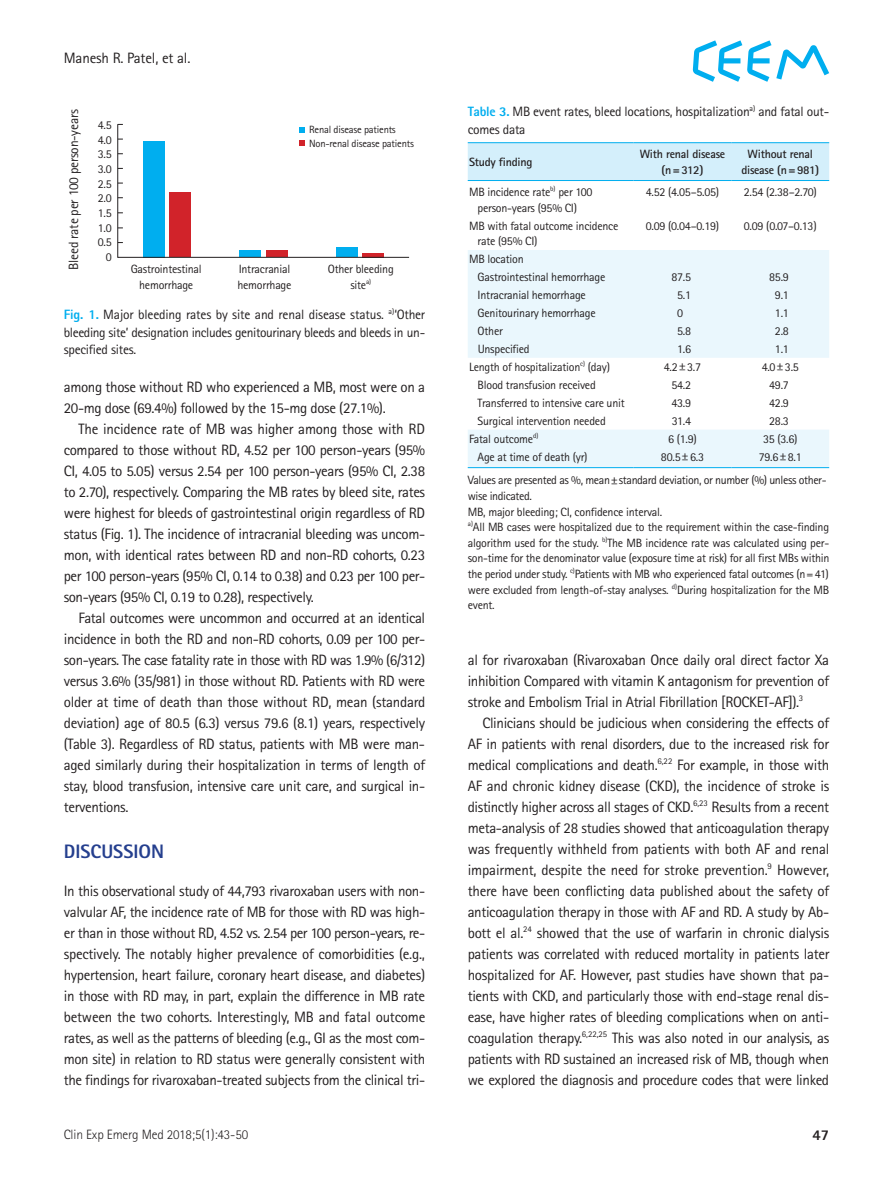
<style>
.page{position:relative;width:893px;height:1191px;background:#fff}
.page>*{position:absolute;margin:0;border:0;box-sizing:border-box;transform-origin:0 0}
.t1{font:800 19.5px "Rotis Sans Serif Std";color:#253f8e}
.t2{font:15px/21px "Rotis Sans Serif Std";letter-spacing:-.025em;color:#231f20;text-align:justify}
.t3{font:800 15px "Rotis Sans Serif Std";color:#231f20}
.t4{font:13.5px/17.5px "Rotis Sans Serif Std";letter-spacing:-.02em;color:#231f20;text-align:justify}
.t5{font:300 13.5px "Rotis Sans Serif Std";letter-spacing:-.01em;color:#231f20}
.t6{font:12px/15.6px "Rotis Sans Serif Std";letter-spacing:-.02em;color:#231f20}
.t7{font:700 12px/15.6px "Rotis Sans Serif Std";letter-spacing:-.02em;color:#231f20;text-align:center}
.t8{font:10.5px/13.6px "Rotis Sans Serif Std";letter-spacing:-.02em;color:#231f20}
.s1{font-weight:800;color:#00aeef}
</style>
<div class="page">
<svg style="left:693px;top:40px;width:136px;height:42px"></svg>
<svg style="left:117px;top:123px;width:293px;height:135px"></svg>
<div style="left:468px;top:143px;width:361px;height:37px;background:#d4effb"></div>
<svg style="left:468px;top:250px;width:361px;height:217px;fill:#eaf7fd"></svg>
<hr style="left:468px;top:142px;width:166px;height:1px;background:#00aeef">
<hr style="left:634px;top:142px;width:97px;height:1px;background:#00aeef">
<hr style="left:731px;top:142px;width:98px;height:1px;background:#00aeef">
<hr style="left:468px;top:180px;width:166px;height:1px;background:#00aeef">
<hr style="left:634px;top:180px;width:97px;height:1px;background:#00aeef">
<hr style="left:731px;top:180px;width:98px;height:1px;background:#00aeef">
<hr style="left:468px;top:467px;width:166px;height:1px;background:#00aeef">
<hr style="left:634px;top:467px;width:97px;height:1px;background:#00aeef">
<hr style="left:731px;top:467px;width:98px;height:1px;background:#00aeef">
<p class="t2" style="left:64px;top:47px;width:128px">Manesh R. Patel, et al.</p>
<p class="t4" style="left:65px;top:269px;width:162px;rotate:-90deg">Bleed rate per 100 person-years</p>
<p class="t6" style="left:98px;top:117px;width:15px;line-height:14.7px;text-align:right">4.5<br>4.0<br>3.5<br>3.0<br>2.5<br>2.0<br>1.5<br>1.0<br>0.5<br>0</p>
<p class="t8" style="left:309px;top:123px;width:106px">Renal disease patients<br>Non-renal disease patients</p>
<p class="t6" style="left:131px;top:261px;width:73px;text-align:center">Gastrointestinal hemorrhage</p>
<p class="t6" style="left:237px;top:261px;width:56px">Intracranial hemorrhage</p>
<p class="t6" style="left:328px;top:261px;width:67px;text-align:center">Other bleeding site<sup>a)</sup></p>
<p class="t4" style="left:64px;top:305px;width:363px"><span class="s1">Fig. 1.</span> Major bleeding rates by site and renal disease status. <sup>a)</sup>‘Other bleeding site’ designation includes genitourinary bleeds and bleeds in un&shy;specified sites.</p>
<p class="t2" style="left:64px;top:376px;width:363px">among those without RD who experienced a MB, most were on a<br>20-mg dose (69.4%) followed by the 15-mg dose (27.1%).</p>
<p class="t2" style="left:64px;top:418px;width:363px;text-indent:15px">The incidence rate of MB was higher among those with RD compared to those without RD, 4.52 per 100 person-years (95% CI, 4.05 to 5.05) versus 2.54 per 100 person-years (95% CI, 2.38 to 2.70), respectively. Comparing the MB rates by bleed site, rates were highest for bleeds of gastrointestinal origin regardless of RD status (Fig. 1). The incidence of intracranial bleeding was uncom&shy;mon, with identical rates between RD and non-RD cohorts, 0.23 per 100 person-years (95% CI, 0.14 to 0.38) and 0.23 per 100 per&shy;son-years (95% CI, 0.19 to 0.28), respectively.</p>
<p class="t2" style="left:64px;top:607px;width:363px;text-indent:15px">Fatal outcomes were uncommon and occurred at an identical incidence in both the RD and non-RD cohorts, 0.09 per 100 per&shy;son-years. The case fatality rate in those with RD was 1.9% (6/312) versus 3.6% (35/981) in those without RD. Patients with RD were older at time of death than those without RD, mean (standard deviation) age of 80.5 (6.3) versus 79.6 (8.1) years, respectively (Table 3). Regardless of RD status, patients with MB were man&shy;aged similarly during their hospitalization in terms of length of stay, blood transfusion, intensive care unit care, and surgical in&shy;terventions.</p>
<h1 class="t1" style="left:64px;top:839px;width:102px">DISCUSSION</h1>
<p class="t2" style="left:64px;top:880px;width:363px">In this observational study of 44,793 rivaroxaban users with non&shy;valvular AF, the incidence rate of MB for those with RD was high&shy;er than in those without RD, 4.52 vs. 2.54 per 100 person-years, re&shy;spectively. The notably higher prevalence of comorbidities (e.g., hypertension, heart failure, coronary heart disease, and diabetes) in those with RD may, in part, explain the difference in MB rate between the two cohorts. Interestingly, MB and fatal outcome rates, as well as the patterns of bleeding (e.g., GI as the most com&shy;mon site) in relation to RD status were generally consistent with the findings for rivaroxaban-treated subjects from the clinical tri-</p>
<p class="t4" style="left:468px;top:103px;width:363px"><span class="s1">Table 3.</span> MB event rates, bleed locations, hospitalization<sup>a)</sup> and fatal out&shy;comes data</p>
<p class="t7" style="left:469px;top:154px;width:65px">Study finding</p>
<p class="t7" style="left:640px;top:146px;width:87px">With renal disease (n=312)</p>
<p class="t7" style="left:741px;top:146px;width:79px">Without renal disease (n=981)</p>
<p class="t6" style="left:469px;top:184px;width:125px;text-align:center">MB incidence rate<sup>b)</sup> per 100 person-years (95% CI)</p>
<p class="t6" style="left:646px;top:184px;width:75px">4.52 (4.05–5.05)</p>
<p class="t6" style="left:744px;top:184px;width:75px">2.54 (2.38–2.70)</p>
<p class="t6" style="left:477px;top:218px;width:142px;text-indent:-9px">MB with fatal outcome incidence rate (95% CI)</p>
<p class="t6" style="left:646px;top:218px;width:75px">0.09 (0.04–0.19)</p>
<p class="t6" style="left:744px;top:218px;width:74px">0.09 (0.07–0.13)</p>
<p class="t6" style="left:478px;top:250px;width:129px;line-height:18px;text-indent:-9px">MB location<br>Gastrointestinal hemorrhage</p>
<p class="t6" style="left:671px;top:269px;width:21px">87.5</p>
<p class="t6" style="left:769px;top:269px;width:21px">85.9</p>
<p class="t6" style="left:478px;top:287px;width:110px">Intracranial hemorrhage</p>
<p class="t6" style="left:677px;top:287px;width:15px">5.1</p>
<p class="t6" style="left:775px;top:287px;width:15px">9.1</p>
<p class="t6" style="left:478px;top:305px;width:120px">Genitourinary hemorrhage</p>
<p class="t6" style="left:677px;top:305px;width:7px">0</p>
<p class="t6" style="left:775px;top:305px;width:15px">1.1</p>
<p class="t6" style="left:478px;top:323px;width:27px">Other</p>
<p class="t6" style="left:677px;top:323px;width:15px">5.8</p>
<p class="t6" style="left:775px;top:323px;width:15px">2.8</p>
<p class="t6" style="left:478px;top:341px;width:54px">Unspecified</p>
<p class="t6" style="left:677px;top:341px;width:15px">1.6</p>
<p class="t6" style="left:775px;top:341px;width:15px">1.1</p>
<p class="t6" style="left:469px;top:359px;width:142px">Length of hospitalization<sup>c)</sup> (day)</p>
<p class="t6" style="left:664px;top:359px;width:39px">4.2±3.7</p>
<p class="t6" style="left:762px;top:359px;width:39px">4.0±3.5</p>
<p class="t6" style="left:478px;top:377px;width:120px">Blood transfusion received</p>
<p class="t6" style="left:671px;top:377px;width:21px">54.2</p>
<p class="t6" style="left:769px;top:377px;width:21px">49.7</p>
<p class="t6" style="left:478px;top:395px;width:149px">Transferred to intensive care unit</p>
<p class="t6" style="left:671px;top:395px;width:21px">43.9</p>
<p class="t6" style="left:769px;top:395px;width:21px">42.9</p>
<p class="t6" style="left:478px;top:413px;width:130px">Surgical intervention needed</p>
<p class="t6" style="left:672px;top:413px;width:21px">31.4</p>
<p class="t6" style="left:769px;top:413px;width:21px">28.3</p>
<p class="t6" style="left:469px;top:431px;width:71px">Fatal outcome<sup>d)</sup></p>
<p class="t6" style="left:668px;top:431px;width:30px">6 (1.9)</p>
<p class="t6" style="left:763px;top:431px;width:36px">35 (3.6)</p>
<p class="t6" style="left:478px;top:449px;width:111px">Age at time of death (yr)</p>
<p class="t6" style="left:661px;top:449px;width:45px">80.5±6.3</p>
<p class="t6" style="left:468px;top:445px;width:360px;line-height:23.7px;text-indent:291px">79.6±8.1<br>Values are presented as %, mean±standard deviation, or number (%) unless other-</p>
<p class="t6" style="left:468px;top:488px;width:363px">wise indicated.<br>MB, major bleeding; CI, confidence interval.<br><sup>a)</sup>All MB cases were hospitalized due to the requirement within the case-finding algorithm used for the study. <sup>b)</sup>The MB incidence rate was calculated using per&shy;son-time for the denominator value (exposure time at risk) for all first MBs within the period under study. <sup>c)</sup>Patients with MB who experienced fatal outcomes (n=41) were excluded from length-of-stay analyses. <sup>d)</sup>During hospitalization for the MB event.</p>
<p class="t2" style="left:468px;top:649px;width:363px">al for rivaroxaban (Rivaroxaban Once daily oral direct factor Xa inhibition Compared with vitamin K antagonism for prevention of stroke and Embolism Trial in Atrial Fibrillation [ROCKET-AF]).<sup>3</sup></p>
<p class="t2" style="left:468px;top:712px;width:363px;text-indent:15px">Clinicians should be judicious when considering the effects of AF in patients with renal disorders, due to the increased risk for medical complications and death.<sup>6,22</sup> For example, in those with AF and chronic kidney disease (CKD), the incidence of stroke is distinctly higher across all stages of CKD.<sup>6,23</sup> Results from a recent meta-analysis of 28 studies showed that anticoagulation therapy was frequently withheld from patients with both AF and renal impairment, despite the need for stroke prevention.<sup>9</sup> However, there have been conflicting data published about the safety of anticoagulation therapy in those with AF and RD. A study by Ab&shy;bott el al.<sup>24</sup> showed that the use of warfarin in chronic dialysis patients was correlated with reduced mortality in patients later hospitalized for AF. However, past studies have shown that pa&shy;tients with CKD, and particularly those with end-stage renal dis&shy;ease, have higher rates of bleeding complications when on anti&shy;coagulation therapy.<sup>6,22,25</sup> This was also noted in our analysis, as patients with RD sustained an increased risk of MB, though when we explored the diagnosis and procedure codes that were linked</p>
<p class="t5" style="left:64px;top:1126px;width:186px">Clin Exp Emerg Med 2018;5(1):43-50</p>
<p class="t3" style="left:812px;top:1125px;width:18px">47</p>
</div>
